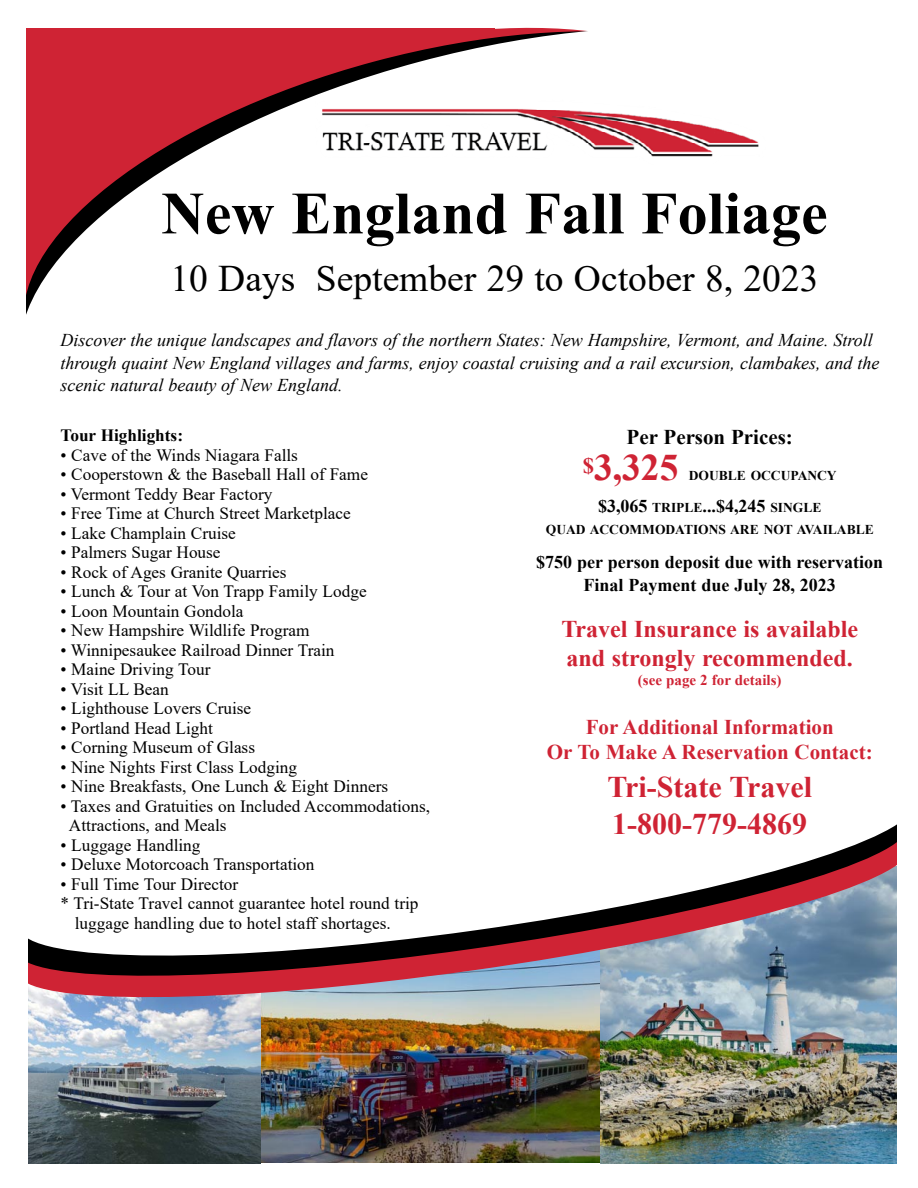
<style>
.page{position:relative;width:918px;height:1188px;background:#fff}
.page>*{position:absolute;margin:0;border:0;box-sizing:border-box;transform-origin:0 0}
.t1{font:700 60px "Times New Roman";color:#000}
.t2{font:37.5px "Times New Roman";color:#000}
.t3{font:700 37.5px "Times New Roman";color:#cf2334}
.t4{font:700 30px "Times New Roman";color:#cf2334}
.t5{font:700 24px "Times New Roman";color:#cf2334}
.t6{font:700 21px "Times New Roman";color:#cf2334}
.t7{font:700 21px "Times New Roman";color:#000}
.t8{font:italic 18px/22.5px "Times New Roman";color:#000}
.t9{font:700 18px "Times New Roman";color:#000}
.t10{font:17.25px "Times New Roman";color:#000}
.t11{font:700 17.25px "Times New Roman";color:#000}
.t12{font:700 15px "Times New Roman";color:#cf2334}
.t13{font:700 13.5px "Times New Roman";color:#000}
.s1{font-size:13.5px}
</style>
<div class="page">
<svg style="left:26px;top:27px;width:562px;height:288px"></svg>
<img style="left:261px;top:1006px;width:340px;height:157px">
<img style="left:28px;top:1006px;width:233px;height:157px">
<img style="left:601px;top:1006px;width:296px;height:157px">
<svg style="left:28px;top:985px;width:869px;height:21px;background:#aca6b5"></svg>
<svg style="left:28px;top:965px;width:869px;height:20px;background:#8b6174"></svg>
<svg style="left:28px;top:824px;width:869px;height:141px"></svg>
<img style="left:316px;top:100px;width:443px;height:64px">
<p class="t1" style="left:161px;top:180px;width:668px">New England Fall Foliage</p>
<p class="t2" style="left:170px;top:257px;width:650px">10 Days September 29 to October 8, 2023</p>
<p class="t8" style="left:60px;top:329px;width:821px">Discover the unique landscapes and flavors of the northern States: New Hampshire, Vermont, and Maine. Stroll through quaint New England villages and farms, enjoy coastal cruising and a rail excursion, clambakes, and the scenic natural beauty of New England.</p>
<p class="t11" style="left:60px;top:426px;width:124px">Tour Highlights:</p>
<p class="t10" style="left:60px;top:445px;width:239px">• Cave of the Winds Niagara Falls</p>
<p class="t10" style="left:60px;top:465px;width:309px">• Cooperstown &amp; the Baseball Hall of Fame</p>
<p class="t10" style="left:60px;top:484px;width:213px">• Vermont Teddy Bear Factory</p>
<p class="t10" style="left:60px;top:504px;width:292px">• Free Time at Church Street Marketplace</p>
<p class="t10" style="left:60px;top:523px;width:177px">• Lake Champlain Cruise</p>
<p class="t10" style="left:60px;top:543px;width:162px">• Palmers Sugar House</p>
<p class="t10" style="left:60px;top:562px;width:228px">• Rock of Ages Granite Quarries</p>
<p class="t10" style="left:60px;top:582px;width:308px">• Lunch &amp; Tour at Von Trapp Family Lodge</p>
<p class="t10" style="left:60px;top:601px;width:185px">• Loon Mountain Gondola</p>
<p class="t10" style="left:60px;top:621px;width:251px">• New Hampshire Wildlife Program</p>
<p class="t10" style="left:60px;top:640px;width:276px">• Winnipesaukee Railroad Dinner Train</p>
<p class="t10" style="left:60px;top:660px;width:152px">• Maine Driving Tour</p>
<p class="t10" style="left:60px;top:679px;width:110px">• Visit LL Bean</p>
<p class="t10" style="left:60px;top:699px;width:192px">• Lighthouse Lovers Cruise</p>
<p class="t10" style="left:60px;top:718px;width:154px">• Portland Head Light</p>
<p class="t10" style="left:60px;top:738px;width:196px">• Corning Museum of Glass</p>
<p class="t10" style="left:60px;top:757px;width:238px">• Nine Nights First Class Lodging</p>
<p class="t10" style="left:60px;top:777px;width:329px">• Nine Breakfasts, One Lunch &amp; Eight Dinners</p>
<p class="t10" style="left:60px;top:796px;width:371px">• Taxes and Gratuities on Included Accommodations,</p>
<p class="t10" style="left:69px;top:816px;width:159px">Attractions, and Meals</p>
<p class="t10" style="left:60px;top:835px;width:142px">• Luggage Handling</p>
<p class="t10" style="left:60px;top:855px;width:256px">• Deluxe Motorcoach Transportation</p>
<p class="t10" style="left:60px;top:874px;width:179px">• Full Time Tour Director</p>
<p class="t10" style="left:60px;top:894px;width:360px">* Tri-State Travel cannot guarantee hotel round trip</p>
<p class="t10" style="left:75px;top:913px;width:318px">luggage handling due to hotel staff shortages.</p>
<p class="t7" style="left:627px;top:425px;width:168px">Per Person Prices:</p>
<p class="t3" style="left:583px;top:447px;width:97px"><sup>$</sup>3,325</p>
<p class="t13" style="left:689px;top:468px;width:149px">DOUBLE OCCUPANCY</p>
<p class="t9" style="left:598px;top:496px;width:225px">$3,065 <span class="s1">TRIPLE</span>...$4,245 <span class="s1">SINGLE</span></p>
<p class="t13" style="left:546px;top:522px;width:329px">QUAD ACCOMMODATIONS ARE NOT AVAILABLE</p>
<p class="t9" style="left:536px;top:552px;width:349px">$750 per person deposit due with reservation</p>
<p class="t9" style="left:584px;top:575px;width:254px">Final Payment due July 28, 2023</p>
<p class="t5" style="left:561px;top:616px;width:298px">Travel Insurance is available</p>
<p class="t5" style="left:567px;top:644px;width:288px">and strongly recommended.</p>
<p class="t12" style="left:638px;top:672px;width:145px">(see page 2 for details)</p>
<p class="t6" style="left:586px;top:715px;width:250px">For Additional Information</p>
<p class="t6" style="left:547px;top:741px;width:327px">Or To Make A Reservation Contact:</p>
<p class="t4" style="left:607px;top:770px;width:206px">Tri-State Travel</p>
<p class="t4" style="left:612px;top:808px;width:196px">1-800-779-4869</p>
</div>
